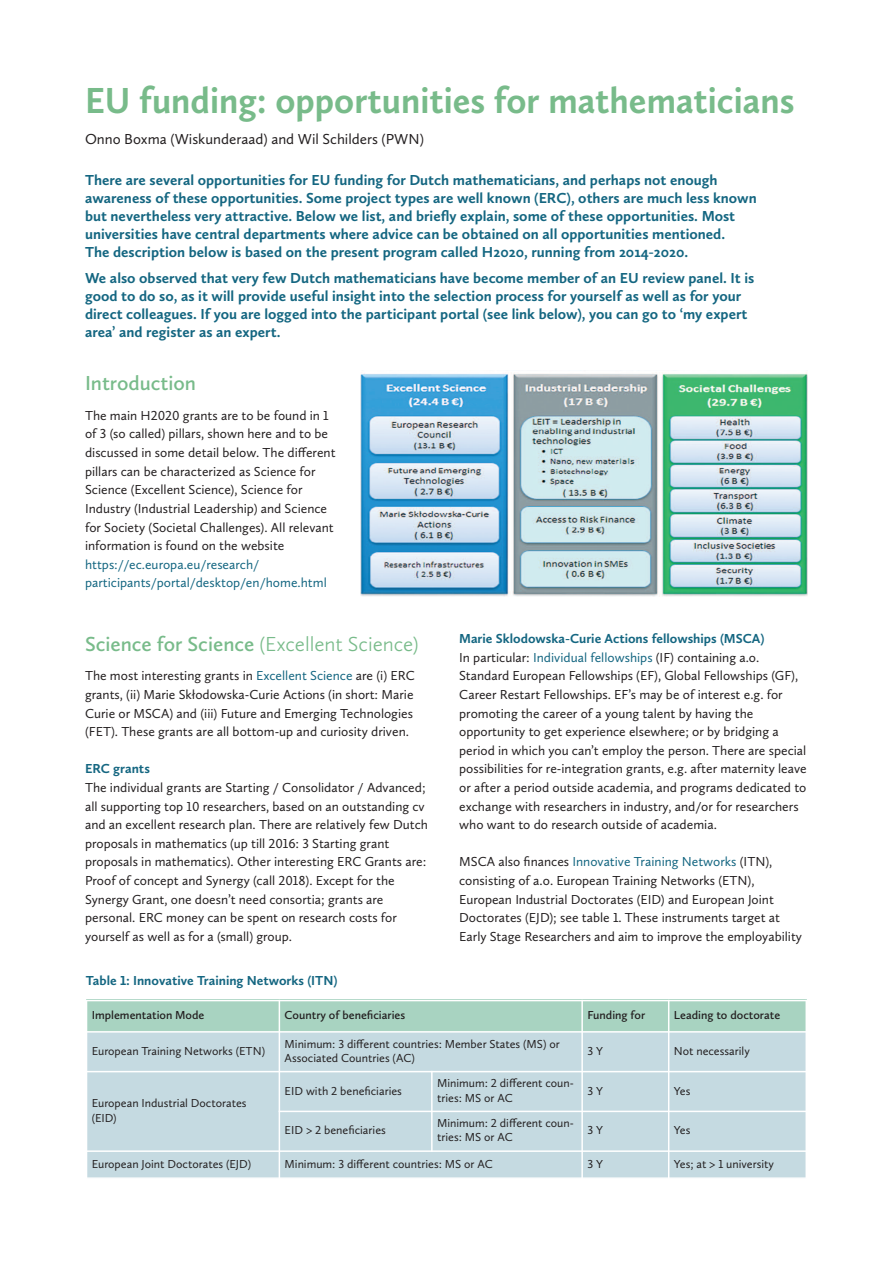
<style>
.page{position:relative;width:893px;height:1263px;background:#fff}
.page>*{position:absolute;margin:0;border:0;box-sizing:border-box;transform-origin:0 0}
.t1{font:700 37.5px "Calluna Sans";color:#78bb8a;scale:.96 1}
.t2{font:300 21px "Calluna Sans";color:#78bb8a}
.t3{font:600 21px "Calluna Sans";color:#78bb8a}
.t4{font:700 15px/18px "Calluna Sans";color:#146681}
.t5{font:15px "Calluna Sans";color:#231f20}
.t6{font:13.5px/18.6px "Calluna Sans";color:#231f20}
.t7{font:13.5px/18.6px "Calluna Sans";color:#146681}
.t8{font:700 13.5px "Calluna Sans";color:#146681}
.t9{font:12px/14.4px "Calluna Sans";color:#231f20}
.t10{font:600 12px "Calluna Sans";color:#231f20}
.s1{font-weight:600}
.s2{color:#146681}
.s3{font-weight:700;color:#146681}
</style>
<div class="page">
<img style="left:361px;top:372px;width:447px;height:224px">
<div style="left:86px;top:1000px;width:193px;height:32px;background:#a8d3c1"></div>
<div style="left:279px;top:1000px;width:303px;height:32px;background:#a8d3c1"></div>
<div style="left:582px;top:1000px;width:87px;height:32px;background:#a8d3c1"></div>
<div style="left:669px;top:1000px;width:138px;height:32px;background:#a8d3c1"></div>
<div style="left:86px;top:1032px;width:193px;height:39px;background:#c5dae1"></div>
<div style="left:279px;top:1032px;width:303px;height:39px;background:#c5dae1"></div>
<div style="left:582px;top:1032px;width:87px;height:39px;background:#c5dae1"></div>
<div style="left:669px;top:1032px;width:138px;height:39px;background:#c5dae1"></div>
<div style="left:86px;top:1071px;width:193px;height:80px;background:#c5dae1"></div>
<div style="left:279px;top:1071px;width:153px;height:40px;background:#c5dae1"></div>
<div style="left:432px;top:1071px;width:150px;height:40px;background:#c5dae1"></div>
<div style="left:582px;top:1071px;width:87px;height:40px;background:#c5dae1"></div>
<div style="left:669px;top:1071px;width:138px;height:40px;background:#c5dae1"></div>
<div style="left:279px;top:1111px;width:153px;height:40px;background:#c5dae1"></div>
<div style="left:432px;top:1111px;width:150px;height:40px;background:#c5dae1"></div>
<div style="left:582px;top:1111px;width:87px;height:40px;background:#c5dae1"></div>
<div style="left:669px;top:1111px;width:138px;height:40px;background:#c5dae1"></div>
<div style="left:86px;top:1151px;width:193px;height:28px;background:#c5dae1"></div>
<div style="left:279px;top:1151px;width:303px;height:28px;background:#c5dae1"></div>
<div style="left:582px;top:1151px;width:87px;height:28px;background:#c5dae1"></div>
<div style="left:669px;top:1151px;width:138px;height:28px;background:#c5dae1"></div>
<hr style="left:86px;top:1000px;width:1px;height:179px;background:#fff">
<hr style="left:279px;top:1000px;width:1px;height:179px;background:#fff">
<hr style="left:431px;top:1071px;width:2px;height:81px;background:#fff">
<hr style="left:581px;top:1000px;width:2px;height:179px;background:#fff">
<hr style="left:668px;top:1000px;width:1px;height:179px;background:#fff">
<hr style="left:805px;top:1000px;width:2px;height:179px;background:#fff">
<hr style="left:86px;top:1000px;width:721px;height:1px;background:#fff">
<hr style="left:86px;top:1031px;width:721px;height:1px;background:#fff">
<hr style="left:86px;top:1071px;width:721px;height:1px;background:#fff">
<hr style="left:279px;top:1111px;width:528px;height:1px;background:#fff">
<hr style="left:86px;top:1150px;width:721px;height:2px;background:#fff">
<hr style="left:86px;top:1177px;width:721px;height:2px;background:#fff">
<h1 class="t1" style="left:85px;top:88px;width:741px">EU funding: opportunities for mathematicians</h1>
<p class="t5" style="left:85px;top:134px;width:340px">Onno Boxma (Wiskunderaad) and Wil Schilders (PWN)</p>
<p class="t4" style="left:85px;top:173px;width:673px">There are several opportunities for EU funding for Dutch mathematicians, and perhaps not enough awareness of these opportunities. Some project types are well known (ERC), others are much less known but nevertheless very attractive. Below we list, and briefly explain, some of these opportunities. Most universities have central departments where advice can be obtained on all opportunities mentioned.<br>The description below is based on the present program called H2020, running from 2014-2020.</p>
<p class="t4" style="left:85px;top:270px;width:671px">We also observed that very few Dutch mathematicians have become member of an EU review panel. It is good to do so, as it will provide useful insight into the selection process for yourself as well as for your direct colleagues. If you are logged into the participant portal (see link below), you can go to ‘my expert area’ and register as an expert.</p>
<h2 class="t3" style="left:85px;top:376px;width:113px">Introduction</h2>
<p class="t6" style="left:85px;top:408px;width:252px">The main H2020 grants are to be found in 1 of 3 (so called) pillars, shown here and to be discussed in some detail below. The different pillars can be characterized as Science for Science (Excellent Science), Science for Industry (Industrial Leadership) and Science for Society (Societal Challenges). All relevant information is found on the website</p>
<p class="t7" style="left:85px;top:556px;width:243px">https://ec.europa.eu/research/ participants/portal/desktop/en/home.html</p>
<h2 class="t2" style="left:85px;top:637px;width:335px"><span class="s1">Science for Science</span> (Excellent Science)</h2>
<p class="t6" style="left:85px;top:668px;width:331px">The most interesting grants in <span class="s2">Excellent Science</span> are (i) ERC grants, (ii) Marie Skłodowska-Curie Actions (in short: Marie Curie or MSCA) and (iii) Future and Emerging Technologies (FET). These grants are all bottom-up and curiosity driven.</p>
<p class="t8" style="left:85px;top:764px;width:66px">ERC grants</p>
<p class="t6" style="left:85px;top:780px;width:344px">The individual grants are Starting / Consolidator / Advanced; all supporting top 10 researchers, based on an outstanding cv and an excellent research plan. There are relatively few Dutch proposals in mathematics (up till 2016: 3 Starting grant proposals in mathematics). Other interesting ERC Grants are:<br>Proof of concept and Synergy (call 2018). Except for the Synergy Grant, one doesn’t need consortia; grants are personal. ERC money can be spent on research costs for yourself as well as for a (small) group.</p>
<p class="t8" style="left:86px;top:976px;width:253px">Table 1: Innovative Training Networks (ITN)</p>
<p class="t6" style="left:459px;top:631px;width:349px"><span class="s3">Marie Sklodowska-Curie Actions fellowships (MSCA)<br></span>In particular: <span class="s2">Individual fellowships</span> (IF) containing a.o.<br>Standard European Fellowships (EF), Global Fellowships (GF), Career Restart Fellowships. EF’s may be of interest e.g. for promoting the career of a young talent by having the opportunity to get experience elsewhere; or by bridging a period in which you can’t employ the person. There are special possibilities for re-integration grants, e.g. after maternity leave or after a period outside academia, and programs dedicated to exchange with researchers in industry, and/or for researchers who want to do research outside of academia.</p>
<p class="t6" style="left:459px;top:854px;width:344px">MSCA also finances <span class="s2">Innovative Training Networks</span> (ITN), consisting of a.o. European Training Networks (ETN), European Industrial Doctorates (EID) and European Joint Doctorates (EJD); see table 1. These instruments target at Early Stage Researchers and aim to improve the employability</p>
<p class="t10" style="left:92px;top:1011px;width:114px">Implementation Mode</p>
<p class="t10" style="left:285px;top:1011px;width:122px">Country of beneficiaries</p>
<p class="t10" style="left:587px;top:1011px;width:59px">Funding for</p>
<p class="t10" style="left:674px;top:1011px;width:108px">Leading to doctorate</p>
<p class="t9" style="left:92px;top:1045px;width:175px">European Training Networks (ETN)</p>
<p class="t9" style="left:285px;top:1038px;width:277px">Minimum: 3 different countries: Member States (MS) or<br>Associated Countries (AC)</p>
<p class="t9" style="left:587px;top:1045px;width:17px">3Y</p>
<p class="t9" style="left:674px;top:1045px;width:77px">Not necessarily</p>
<p class="t9" style="left:92px;top:1097px;width:156px">European Industrial Doctorates (EID)</p>
<p class="t9" style="left:285px;top:1085px;width:119px">EID with 2 beneficiaries</p>
<p class="t9" style="left:437px;top:1077px;width:138px">Minimum: 2 different coun&shy;tries: MS or AC</p>
<p class="t9" style="left:587px;top:1085px;width:17px">3Y</p>
<p class="t9" style="left:674px;top:1085px;width:18px">Yes</p>
<p class="t9" style="left:285px;top:1124px;width:103px">EID &gt; 2 beneficiaries</p>
<p class="t9" style="left:437px;top:1117px;width:138px">Minimum: 2 different coun&shy;tries: MS or AC</p>
<p class="t9" style="left:587px;top:1124px;width:17px">3Y</p>
<p class="t9" style="left:674px;top:1124px;width:18px">Yes</p>
<p class="t9" style="left:92px;top:1158px;width:161px">European Joint Doctorates (EJD)</p>
<p class="t9" style="left:285px;top:1158px;width:210px">Minimum: 3 different countries: MS or AC</p>
<p class="t9" style="left:587px;top:1158px;width:17px">3Y</p>
<p class="t9" style="left:674px;top:1158px;width:102px">Yes; at &gt; 1 university</p>
</div>
